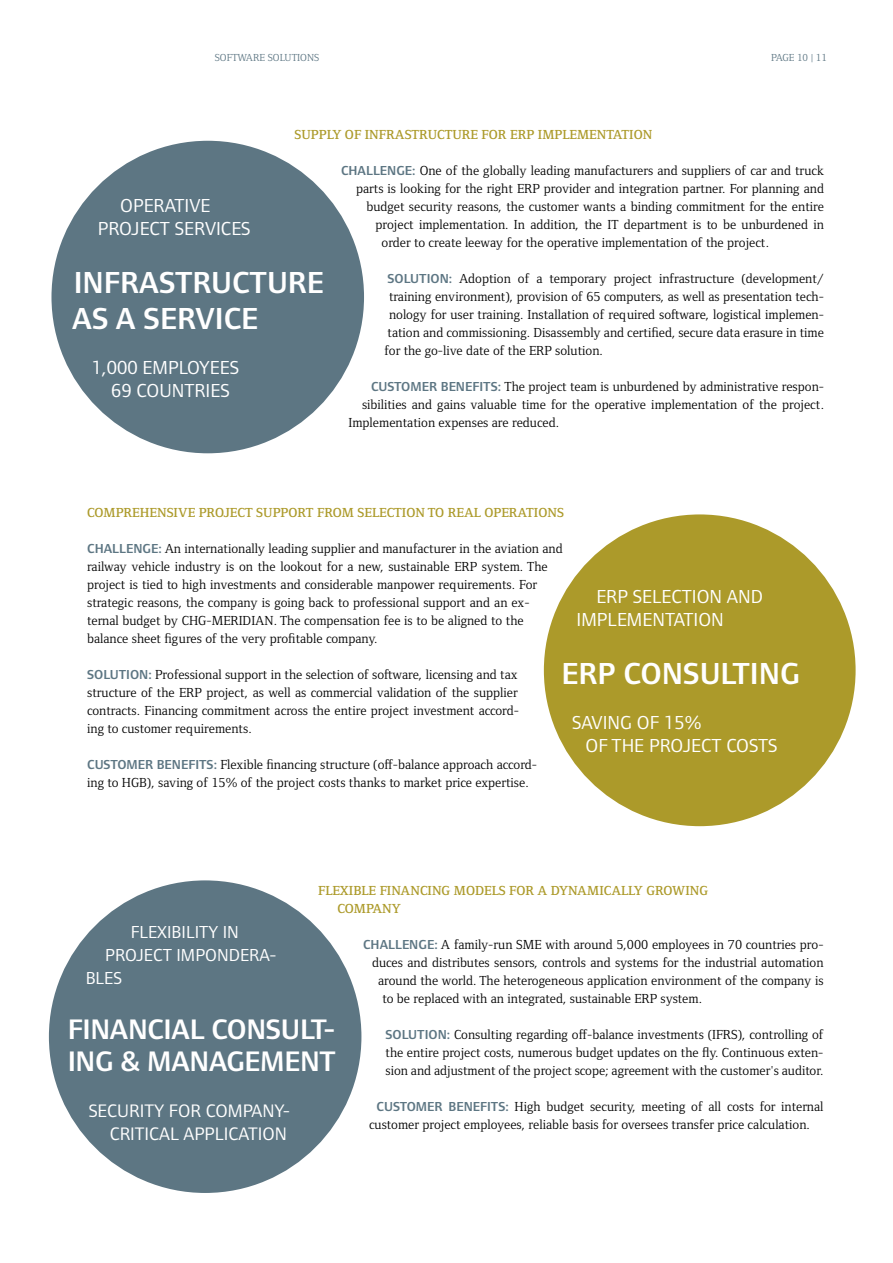
<style>
.page{position:relative;width:893px;height:1263px;background:#fff}
.page>*{position:absolute;margin:0;border:0;box-sizing:border-box;transform-origin:0 0}
.t1{font:600 31.5px/36px "Foundry Form Sans OT2";color:#fff}
.t2{font:600 29.25px/32.2px "Foundry Form Sans OT2";letter-spacing:-.01em;color:#fff}
.t3{font:19.5px/22.5px "Foundry Form Sans OT2";color:#fff}
.t4{font:18.75px/23.2px "Foundry Form Sans OT2";color:#fff;text-align:right}
.t5{font:18px "Foundry Form Sans OT2";color:#fff}
.t6{font:13.5px/18px "Foundry Form Serif";color:#000}
.t7{font:600 13.5px/18px "Foundry Form Serif";color:#ac9a2a}
.t8{font:10.5px "Foundry Form Serif";color:#5d7683}
.s1{font-family:"Foundry Form Sans OT2";font-weight:600;color:#5d7683}
</style>
<div class="page">
<div style="left:49px;top:880px;width:312px;height:313px;background:#5d7683;border-radius:50%"></div>
<div style="left:51px;top:141px;width:313px;height:312px;background:#5d7683;border-radius:50%"></div>
<div style="left:544px;top:514px;width:312px;height:312px;background:#ac9a2a;border-radius:50%"></div>
<p class="t8" style="left:215px;top:50px;width:106px">SOFTWARE SOLUTIONS</p>
<p class="t8" style="left:771px;top:50px;width:57px">PAGE 10 | 11</p>
<p class="t7" style="left:295px;top:125px;width:359px">SUPPLY OF INFRASTRUCTURE FOR ERP IMPLEMENTATION</p>
<p class="t6" style="left:341px;top:161px;width:484px"><span class="s1">CHALLENGE:</span> One of the globally leading manufacturers and suppliers of car and truck</p>
<p class="t6" style="left:356px;top:179px;width:470px">parts is looking for the right ERP provider and integration partner. For planning and</p>
<p class="t6" style="left:366px;top:197px;width:459px">budget security reasons, the customer wants a binding commitment for the entire</p>
<p class="t6" style="left:376px;top:215px;width:450px">project implementation. In addition, the IT department is to be unburdened in</p>
<p class="t6" style="left:381px;top:233px;width:389px">order to create leeway for the operative implementation of the project.</p>
<p class="t6" style="left:387px;top:269px;width:438px"><span class="s1">SOLUTION:</span> Adoption of a temporary project infrastructure (development/</p>
<p class="t6" style="left:389px;top:287px;width:436px">training environment), provision of 65 computers, as well as presentation tech-</p>
<p class="t6" style="left:389px;top:305px;width:436px">nology for user training. Installation of required software, logistical implemen-</p>
<p class="t6" style="left:387px;top:323px;width:438px">tation and commissioning. Disassembly and certified, secure data erasure in time</p>
<p class="t6" style="left:384px;top:341px;width:220px">for the go-live date of the ERP solution.</p>
<p class="t6" style="left:371px;top:377px;width:455px"><span class="s1">CUSTOMER BENEFITS:</span> The project team is unburdened by administrative respon-</p>
<p class="t6" style="left:362px;top:395px;width:463px">sibilities and gains valuable time for the operative implementation of the project.</p>
<p class="t6" style="left:348px;top:413px;width:212px">Implementation expenses are reduced.</p>
<h3 class="t3" style="left:98px;top:193px;width:154px;text-indent:23px">OPERATIVE<br>PROJECT SERVICES</h3>
<h1 class="t1" style="left:72px;top:263px;width:253px">INFRASTRUCTURE<br>AS A SERVICE</h1>
<h3 class="t3" style="left:92px;top:355px;width:149px;text-align:center">1,000 EMPLOYEES<br>69 COUNTRIES</h3>
<p class="t7" style="left:87px;top:503px;width:478px">COMPREHENSIVE PROJECT SUPPORT FROM SELECTION TO REAL OPERATIONS</p>
<p class="t6" style="left:87px;top:539px;width:477px"><span class="s1">CHALLENGE:</span> An internationally leading supplier and manufacturer in the aviation and railway vehicle industry is on the lookout for a new, sustainable ERP system. The project is tied to high investments and considerable manpower requirements. For strategic reasons, the company is going back to professional support and an ex&shy;ternal budget by CHG-MERIDIAN. The compensation fee is to be aligned to the balance sheet figures of the very profitable company.</p>
<p class="t6" style="left:87px;top:665px;width:433px;text-align:justify"><span class="s1">SOLUTION:</span> Professional support in the selection of software, licensing and tax structure of the ERP project, as well as commercial validation of the supplier contracts. Financing commitment across the entire project investment accord&shy;ing to customer requirements.</p>
<p class="t6" style="left:87px;top:755px;width:452px"><span class="s1">CUSTOMER BENEFITS:</span> Flexible financing structure (off-balance approach accord&shy;ing to HGB), saving of 15% of the project costs thanks to market price expertise.</p>
<h3 class="t3" style="left:576px;top:584px;width:188px;text-indent:20px">ERP SELECTION AND<br>IMPLEMENTATION</h3>
<h1 class="t1" style="left:561px;top:654px;width:240px">ERP CONSULTING</h1>
<h3 class="t3" style="left:585px;top:710px;width:193px;text-indent:-13px">SAVING OF 15%<br>OF THE PROJECT COSTS</h3>
<p class="t7" style="left:338px;top:881px;width:372px;text-indent:-19px">FLEXIBLE FINANCING MODELS FOR A DYNAMICALLY GROWING<br>COMPANY</p>
<p class="t6" style="left:363px;top:935px;width:462px"><span class="s1">CHALLENGE:</span> A family-run SME with around 5,000 employees in 70 countries pro-</p>
<p class="t6" style="left:372px;top:953px;width:453px">duces and distributes sensors, controls and systems for the industrial automation</p>
<p class="t6" style="left:378px;top:971px;width:447px">around the world. The heterogeneous application environment of the company is</p>
<p class="t6" style="left:383px;top:989px;width:321px">to be replaced with an integrated, sustainable ERP system.</p>
<p class="t6" style="left:386px;top:1025px;width:440px;text-align:justify"><span class="s1">SOLUTION:</span> Consulting regarding off-balance investments (IFRS), controlling of the entire project costs, numerous budget updates on the fly. Continuous exten&shy;sion and adjustment of the project scope; agreement with the customer's auditor.</p>
<p class="t6" style="left:369px;top:1097px;width:456px;text-indent:8px"><span class="s1">CUSTOMER BENEFITS:</span> High budget security, meeting of all costs for internal customer project employees, reliable basis for oversees transfer price calculation.</p>
<h3 class="t5" style="left:131px;top:919px;width:110px">FLEXIBILITY IN</h3>
<h3 class="t5" style="left:105px;top:942px;width:173px">PROJECT IMPONDERA-</h3>
<h3 class="t5" style="left:86px;top:965px;width:38px">BLES</h3>
<h2 class="t2" style="left:68px;top:1011px;width:270px">FINANCIAL CONSULT-<br>ING &amp; MANAGEMENT</h2>
<h3 class="t4" style="left:89px;top:1098px;width:203px">SECURITY FOR COMPANY-<br>CRITICAL APPLICATION</h3>
</div>
